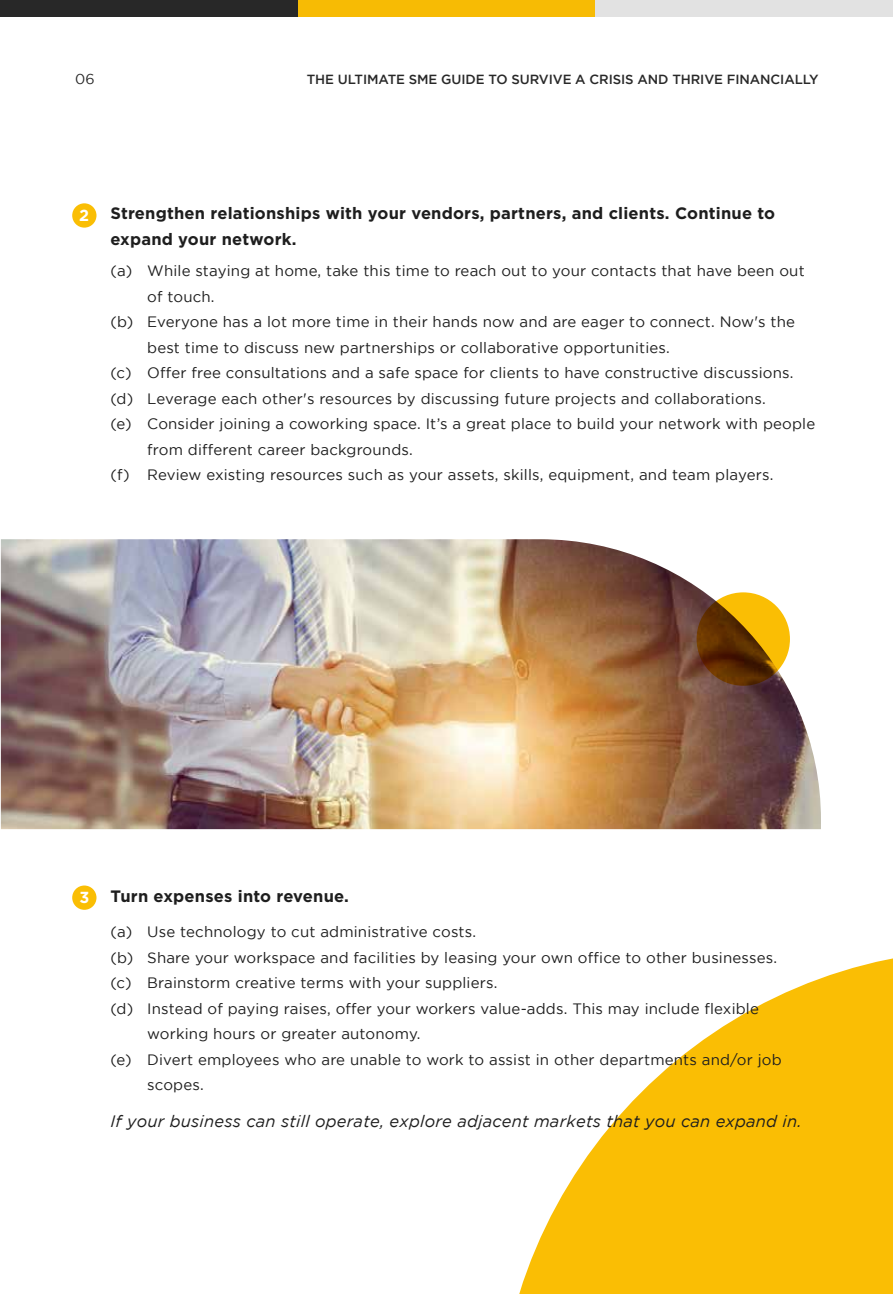
<style>
.page{position:relative;width:893px;height:1294px;background:#fff}
.page>*{position:absolute;margin:0;border:0;box-sizing:border-box;transform-origin:0 0}
.t1{font:700 16.5px/25.5px "Gotham";letter-spacing:.01em;color:#1e1e1e}
.t2{font:italic 16.5px "Gotham";letter-spacing:.01em;color:#1e1e1e}
.t3{font:700 16.05px "Gotham";color:#fff}
.t4{font:15px/25.5px "Gotham";letter-spacing:.01em;color:#1e1e1e}
.t5{font:14.25px "Gotham";color:#282828}
.t6{font:500 13.2px "Gotham";letter-spacing:-.005em;color:#282828}
</style>
<div class="page">
<svg style="left:0;top:16px;width:1px;height:813px"></svg>
<svg style="left:519px;top:958px;width:374px;height:336px;fill:#fabe04"></svg>
<img style="left:1px;top:539px;width:820px;height:290px">
<svg style="left:697px;top:592px;width:93px;height:94px;background:#9a6603"></svg>
<div style="left:72px;top:203px;width:24px;height:25px;background:#fabe04;border-radius:50%"></div>
<div style="left:72px;top:885px;width:24px;height:25px;background:#fabe04;border-radius:50%"></div>
<div style="left:0;top:0;width:298px;height:16px;background:#282828"></div>
<div style="left:298px;top:0;width:297px;height:16px;background:#f7bb04"></div>
<div style="left:595px;top:0;width:298px;height:16px;background:#e2e2e2"></div>
<p class="t5" style="left:75px;top:71px;width:21px">06</p>
<p class="t6" style="left:307px;top:72px;width:513px">THE ULTIMATE SME GUIDE TO SURVIVE A CRISIS AND THRIVE FINANCIALLY</p>
<p class="t3" style="left:79px;top:206px;width:11px">2</p>
<p class="t1" style="left:110px;top:200px;width:666px">Strengthen relationships with your vendors, partners, and clients. Continue to expand your network.</p>
<p class="t4" style="left:147px;top:258px;width:669px">While staying at home, take this time to reach out to your contacts that have been out of touch.<br>Everyone has a lot more time in their hands now and are eager to connect. Now's the best time to discuss new partnerships or collaborative opportunities.<br>Offer free consultations and a safe space for clients to have constructive discussions.<br>Leverage each other's resources by discussing future projects and collaborations.<br>Consider joining a coworking space. It’s a great place to build your network with people from different career backgrounds.<br>Review existing resources such as your assets, skills, equipment, and team players.</p>
<p class="t4" style="left:110px;top:258px;width:24px">(a)</p>
<p class="t4" style="left:110px;top:309px;width:24px">(b)</p>
<p class="t4" style="left:110px;top:360px;width:24px;text-align:justify">(c) (d) (e)</p>
<p class="t4" style="left:110px;top:462px;width:21px">(f)</p>
<p class="t3" style="left:79px;top:888px;width:11px">3</p>
<p class="t1" style="left:110px;top:883px;width:240px">Turn expenses into revenue.</p>
<p class="t4" style="left:147px;top:919px;width:636px">Use technology to cut administrative costs.<br>Share your workspace and facilities by leasing your own office to other businesses.<br>Brainstorm creative terms with your suppliers.<br>Instead of paying raises, offer your workers value-adds. This may include flexible working hours or greater autonomy.<br>Divert employees who are unable to work to assist in other departments and/or job scopes.</p>
<p class="t4" style="left:110px;top:919px;width:24px;text-align:justify">(a) (b) (c) (d)</p>
<p class="t4" style="left:110px;top:1046px;width:23px">(e)</p>
<p class="t2" style="left:111px;top:1111px;width:692px">If your business can still operate, explore adjacent markets that you can expand in.</p>
</div>
